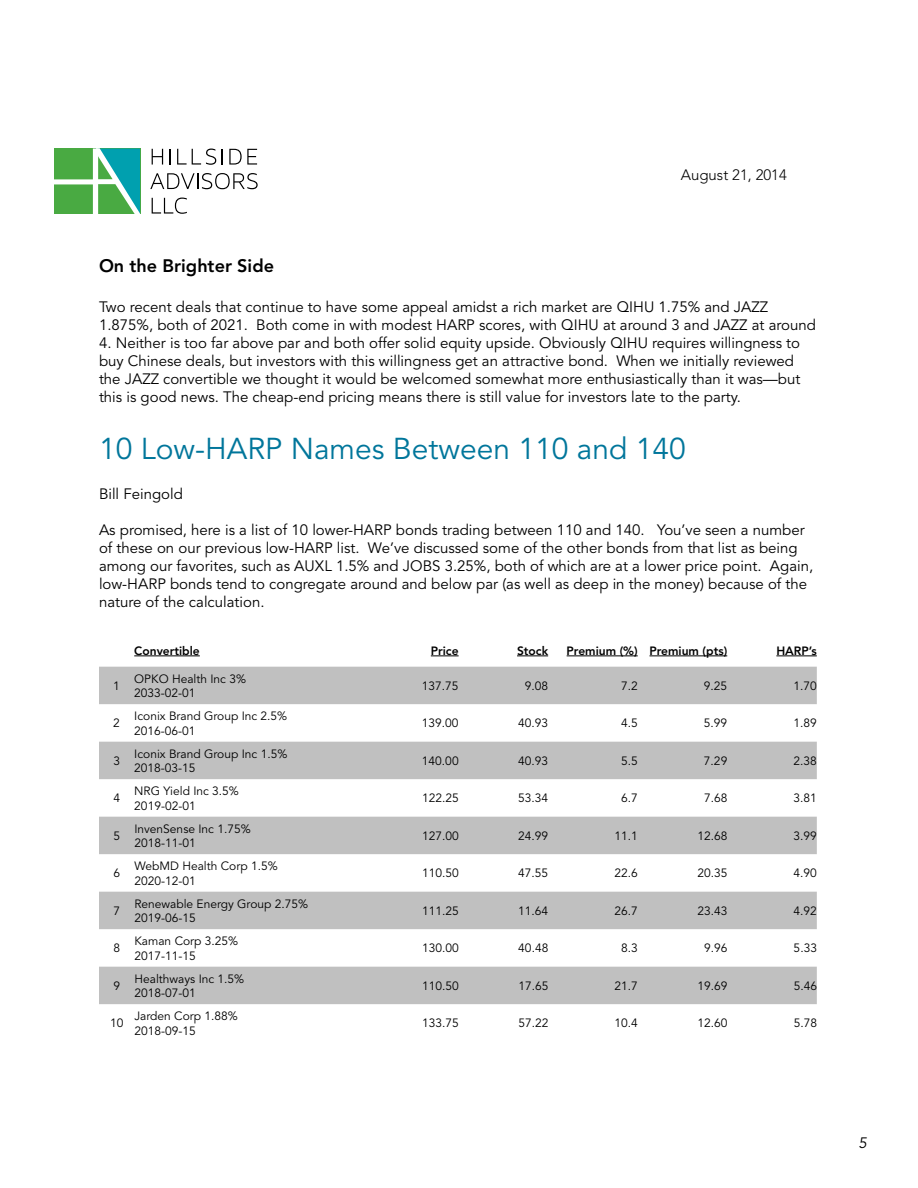
<style>
.page{position:relative;width:918px;height:1188px;background:#fff}
.page>*{position:absolute;margin:0;border:0;box-sizing:border-box;transform-origin:0 0}
.t1{font:30px "Avenir";color:#00769b}
.t2{font:800 18px "Avenir";color:#000}
.t3{font:15px/18px "Avenir";color:#000}
.t4{font:300 15px "Avenir";color:#000}
.t5{font:italic 15px "Avenir";color:#000}
.t6{font:12px/14.4px "Avenir";color:#000}
.t7{font:800 12px "Avenir";color:#000}
</style>
<div class="page">
<svg style="left:152px;top:149px;width:11px;height:16px"></svg>
<svg style="left:170px;top:149px;width:1px;height:16px"></svg>
<svg style="left:177px;top:149px;width:39px;height:16px"></svg>
<svg style="left:222px;top:149px;width:1px;height:16px"></svg>
<svg style="left:229px;top:149px;width:28px;height:16px"></svg>
<svg style="left:150px;top:173px;width:108px;height:16px"></svg>
<svg style="left:152px;top:198px;width:35px;height:16px"></svg>
<svg style="left:54px;top:148px;width:86px;height:66px"></svg>
<svg style="left:99px;top:667px;width:718px;height:337px;fill:#c0c0c0"></svg>
<hr style="left:134px;top:656px;width:66px;height:1px;background:#000">
<svg style="left:431px;top:656px;width:28px;height:1px"></svg>
<hr style="left:517px;top:656px;width:31px;height:1px;background:#000">
<hr style="left:567px;top:656px;width:71px;height:1px;background:#000">
<hr style="left:650px;top:656px;width:77px;height:1px;background:#000">
<hr style="left:776px;top:656px;width:41px;height:1px;background:#000">
<p class="t4" style="left:681px;top:166px;width:108px">August 21, 2014</p>
<p class="t2" style="left:99px;top:255px;width:177px">On the Brighter Side</p>
<p class="t3" style="left:99px;top:298px;width:718px">Two recent deals that continue to have some appeal amidst a rich market are QIHU 1.75% and JAZZ<br>1.875%, both of 2021. Both come in with modest HARP scores, with QIHU at around 3 and JAZZ at around</p>
<p class="t3" style="left:99px;top:334px;width:703px">4. Neither is too far above par and both offer solid equity upside. Obviously QIHU requires willingness to buy Chinese deals, but investors with this willingness get an attractive bond. When we initially reviewed the JAZZ convertible we thought it would be welcomed somewhat more enthusiastically than it was—but this is good news. The cheap-end pricing means there is still value for investors late to the party.</p>
<h1 class="t1" style="left:99px;top:432px;width:588px">10 Low-HARP Names Between 110 and 140</h1>
<p class="t3" style="left:99px;top:485px;width:85px">Bill Feingold</p>
<p class="t3" style="left:99px;top:521px;width:716px">As promised, here is a list of 10 lower-HARP bonds trading between 110 and 140. You’ve seen a number of these on our previous low-HARP list. We’ve discussed some of the other bonds from that list as being among our favorites, such as AUXL 1.5% and JOBS 3.25%, both of which are at a lower price point. Again, low-HARP bonds tend to congregate around and below par (as well as deep in the money) because of the nature of the calculation.</p>
<p class="t7" style="left:134px;top:643px;width:67px">Convertible</p>
<p class="t7" style="left:431px;top:643px;width:29px">Price</p>
<p class="t7" style="left:517px;top:643px;width:33px">Stock</p>
<p class="t7" style="left:567px;top:643px;width:162px">Premium (%) Premium (pts)</p>
<p class="t7" style="left:776px;top:643px;width:42px">HARP’s</p>
<p class="t6" style="left:113px;top:679px;width:8px">1</p>
<p class="t6" style="left:134px;top:672px;width:113px">OPKO Health Inc 3%<br>2033-02-01</p>
<p class="t6" style="left:422px;top:679px;width:38px">137.75</p>
<p class="t6" style="left:525px;top:679px;width:25px">9.08</p>
<p class="t6" style="left:621px;top:679px;width:18px">7.2</p>
<p class="t6" style="left:704px;top:679px;width:25px">9.25</p>
<p class="t6" style="left:793px;top:679px;width:25px">1.70</p>
<p class="t6" style="left:113px;top:716px;width:8px">2</p>
<p class="t6" style="left:134px;top:709px;width:155px">Iconix Brand Group Inc 2.5%<br>2016-06-01</p>
<p class="t6" style="left:422px;top:716px;width:38px">139.00</p>
<p class="t6" style="left:518px;top:716px;width:32px">40.93</p>
<p class="t6" style="left:621px;top:716px;width:18px">4.5</p>
<p class="t6" style="left:704px;top:716px;width:25px">5.99</p>
<p class="t6" style="left:794px;top:716px;width:25px">1.89</p>
<p class="t6" style="left:113px;top:754px;width:8px">3</p>
<p class="t6" style="left:134px;top:747px;width:155px">Iconix Brand Group Inc 1.5%<br>2018-03-15</p>
<p class="t6" style="left:422px;top:754px;width:38px">140.00</p>
<p class="t6" style="left:518px;top:754px;width:32px">40.93</p>
<p class="t6" style="left:621px;top:754px;width:18px">5.5</p>
<p class="t6" style="left:704px;top:754px;width:25px">7.29</p>
<p class="t6" style="left:794px;top:754px;width:25px">2.38</p>
<p class="t6" style="left:113px;top:791px;width:8px">4</p>
<p class="t6" style="left:134px;top:784px;width:106px">NRG Yield Inc 3.5%<br>2019-02-01</p>
<p class="t6" style="left:422px;top:791px;width:38px">122.25</p>
<p class="t6" style="left:518px;top:791px;width:32px">53.34</p>
<p class="t6" style="left:621px;top:791px;width:18px">6.7</p>
<p class="t6" style="left:704px;top:791px;width:25px">7.68</p>
<p class="t6" style="left:794px;top:791px;width:25px">3.81</p>
<p class="t6" style="left:113px;top:829px;width:8px">5</p>
<p class="t6" style="left:134px;top:822px;width:118px">InvenSense Inc 1.75%<br>2018-11-01</p>
<p class="t6" style="left:422px;top:829px;width:38px">127.00</p>
<p class="t6" style="left:518px;top:829px;width:32px">24.99</p>
<p class="t6" style="left:614px;top:829px;width:25px">11.1</p>
<p class="t6" style="left:697px;top:829px;width:32px">12.68</p>
<p class="t6" style="left:794px;top:829px;width:25px">3.99</p>
<p class="t6" style="left:113px;top:866px;width:8px">6</p>
<p class="t6" style="left:134px;top:859px;width:145px">WebMD Health Corp 1.5%<br>2020-12-01</p>
<p class="t6" style="left:422px;top:866px;width:38px">110.50</p>
<p class="t6" style="left:518px;top:866px;width:32px">47.55</p>
<p class="t6" style="left:615px;top:866px;width:25px">22.6</p>
<p class="t6" style="left:697px;top:866px;width:32px">20.35</p>
<p class="t6" style="left:794px;top:866px;width:25px">4.90</p>
<p class="t6" style="left:113px;top:904px;width:8px">7</p>
<p class="t6" style="left:134px;top:897px;width:175px">Renewable Energy Group 2.75%<br>2019-06-15</p>
<p class="t6" style="left:422px;top:904px;width:38px">111.25</p>
<p class="t6" style="left:518px;top:904px;width:32px">11.64</p>
<p class="t6" style="left:615px;top:904px;width:25px">26.7</p>
<p class="t6" style="left:697px;top:904px;width:32px">23.43</p>
<p class="t6" style="left:794px;top:904px;width:25px">4.92</p>
<p class="t6" style="left:113px;top:941px;width:8px">8</p>
<p class="t6" style="left:134px;top:934px;width:105px">Kaman Corp 3.25%<br>2017-11-15</p>
<p class="t6" style="left:422px;top:941px;width:38px">130.00</p>
<p class="t6" style="left:518px;top:941px;width:32px">40.48</p>
<p class="t6" style="left:621px;top:941px;width:18px">8.3</p>
<p class="t6" style="left:704px;top:941px;width:25px">9.96</p>
<p class="t6" style="left:794px;top:941px;width:25px">5.33</p>
<p class="t6" style="left:113px;top:979px;width:8px">9</p>
<p class="t6" style="left:134px;top:972px;width:111px">Healthways Inc 1.5%<br>2018-07-01</p>
<p class="t6" style="left:422px;top:979px;width:38px">110.50</p>
<p class="t6" style="left:518px;top:979px;width:32px">17.65</p>
<p class="t6" style="left:615px;top:979px;width:25px">21.7</p>
<p class="t6" style="left:697px;top:979px;width:32px">19.69</p>
<p class="t6" style="left:794px;top:979px;width:25px">5.46</p>
<p class="t6" style="left:110px;top:1016px;width:15px">10</p>
<p class="t6" style="left:134px;top:1009px;width:105px">Jarden Corp 1.88%<br>2018-09-15</p>
<p class="t6" style="left:422px;top:1016px;width:38px">133.75</p>
<p class="t6" style="left:518px;top:1016px;width:32px">57.22</p>
<p class="t6" style="left:615px;top:1016px;width:25px">10.4</p>
<p class="t6" style="left:697px;top:1016px;width:32px">12.60</p>
<p class="t6" style="left:794px;top:1016px;width:25px">5.78</p>
<p class="t5" style="left:858px;top:1134px;width:10px">5</p>
</div>
